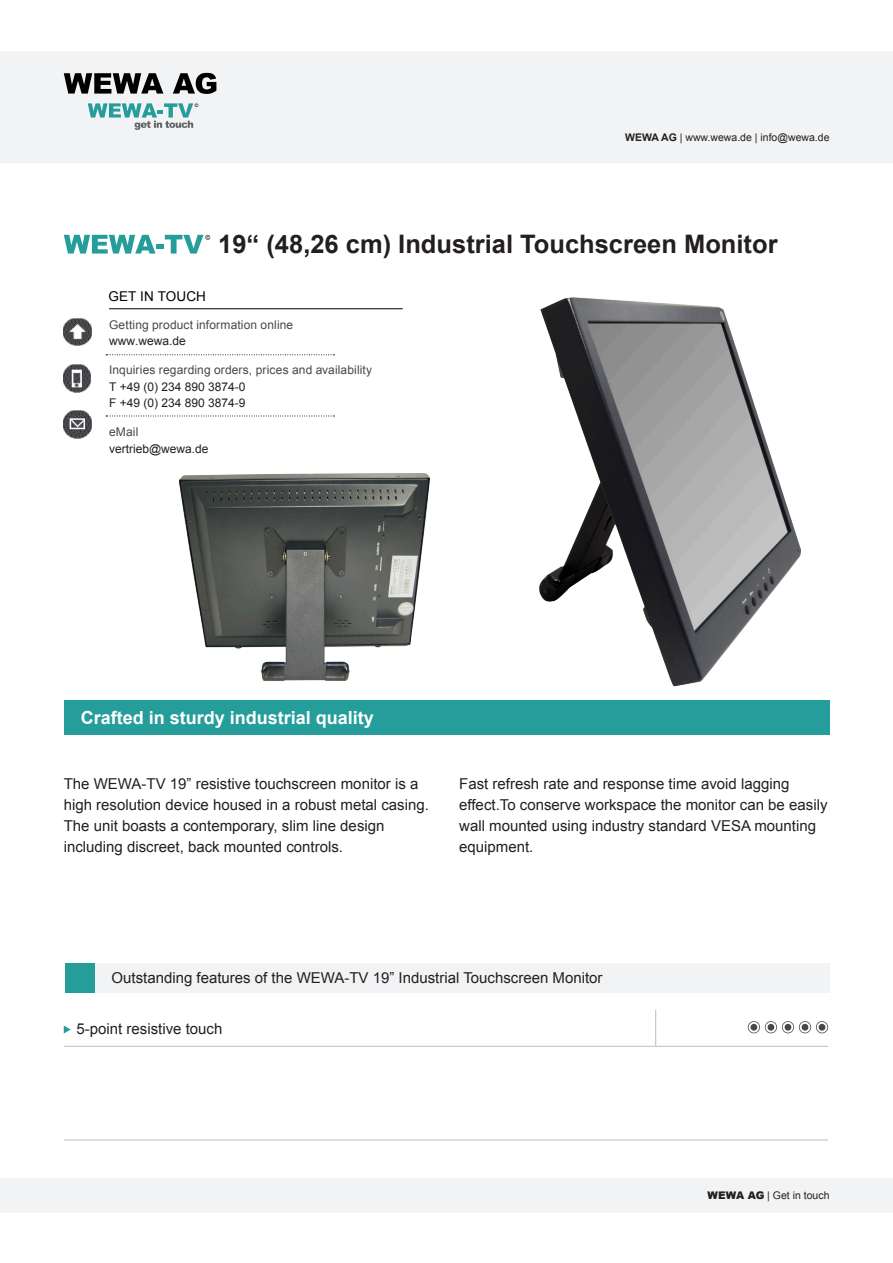
<style>
.page{position:relative;width:893px;height:1263px;background:#fff}
.page>*{position:absolute;margin:0;border:0;box-sizing:border-box;transform-origin:0 0}
.Level_1_Heading{font:700 25.5px "Arial";color:#231f20}
.Level_2_Headings{font:700 18px "Arial";color:#fff}
.Body_Text{font:15px/21px "Arial";color:#231f20}
.Level_3_Headings{font:15px "Arial";color:#231f20}
.Body___Table_Bullets{font:15px "Arial";color:#231f20}
.t1{font:13.5px "Arial";letter-spacing:.015em;color:#000}
.t2{font:12px "Arial";letter-spacing:.01em;color:#45484b}
.t3{font:12px/16.5px "Arial";color:#231f20}
.t4{font:10.5px "Arial";color:#231f20}
.s1{font-weight:700}
.s2{font-weight:900}
</style>
<div class="page">
<div style="left:0;top:1178px;width:893px;height:34px;background:#f2f3f4"></div>
<div style="left:0;top:52px;width:893px;height:111px;background:#f2f3f4"></div>
<div style="left:64px;top:700px;width:766px;height:35px;background:#259d9b"></div>
<hr style="left:655px;top:1010px;width:1px;height:36px;background:#bcbdc0">
<hr style="left:64px;top:1046px;width:592px;height:1px;background:#bcbdc0">
<hr style="left:656px;top:1046px;width:172px;height:1px;background:#bcbdc0">
<hr style="left:64px;top:1140px;width:592px;height:1px;background:#bcbdc0">
<hr style="left:656px;top:1140px;width:172px;height:1px;background:#bcbdc0">
<svg style="left:64px;top:1025px;width:7px;height:8px"></svg>
<div style="left:94px;top:963px;width:736px;height:29px;background:#f2f3f4"></div>
<div style="left:65px;top:963px;width:30px;height:29px;background:#259d9b"></div>
<svg style="left:64px;top:235px;width:146px;height:19px"></svg>
<img style="left:355px;top:297px;width:446px;height:390px">
<img style="left:178px;top:469px;width:307px;height:218px">
<svg style="left:64px;top:73px;width:99px;height:21px"></svg>
<svg style="left:173px;top:73px;width:43px;height:21px"></svg>
<svg style="left:88px;top:103px;width:110px;height:27px"></svg>
<hr style="left:109px;top:308px;width:294px;height:1px;background:#000">
<img style="left:64px;top:318px;width:27px;height:28px">
<img style="left:64px;top:410px;width:27px;height:28px">
<img style="left:70px;top:418px;width:15px;height:11px">
<img style="left:63px;top:364px;width:28px;height:28px">
<svg style="left:106px;top:354px;width:228px;height:1px"></svg>
<svg style="left:106px;top:416px;width:228px;height:1px"></svg>
<svg style="left:748px;top:1021px;width:80px;height:12px"></svg>
<p class="t4" style="left:625px;top:130px;width:206px"><span class="s1">WEWA AG</span> | www.wewa.de | info@wewa.de</p>
<p class="Level_1_Heading" style="left:218px;top:227px;width:561px">19“ (48,26 cm) Industrial Touchscreen Monitor</p>
<p class="t1" style="left:108px;top:287px;width:99px">GET IN TOUCH</p>
<p class="t2" style="left:109px;top:317px;width:186px">Getting product information online</p>
<p class="t3" style="left:109px;top:333px;width:78px">www.wewa.de</p>
<p class="t2" style="left:109px;top:362px;width:265px">Inquiries regarding orders, prices and availability</p>
<p class="t3" style="left:109px;top:378px;width:138px">T +49 (0) 234 890 3874-0<br>F +49 (0) 234 890 3874-9</p>
<p class="t2" style="left:109px;top:424px;width:31px">eMail</p>
<p class="t3" style="left:109px;top:440px;width:101px">vertrieb@wewa.de</p>
<p class="Level_2_Headings" style="left:81px;top:706px;width:295px">Crafted in sturdy industrial quality</p>
<p class="Body_Text" style="left:64px;top:773px;width:367px">The WEWA-TV 19” resistive touchscreen monitor is a high resolution device housed in a robust metal casing.<br>The unit boasts a contemporary, slim line design including discreet, back mounted controls.</p>
<p class="Body_Text" style="left:459px;top:773px;width:370px">Fast refresh rate and response time avoid lagging effect.To conserve workspace the monitor can be easily wall mounted using industry standard VESA mounting equipment.</p>
<p class="Level_3_Headings" style="left:112px;top:968px;width:493px">Outstanding features of the WEWA-TV 19” Industrial Touchscreen Monitor</p>
<p class="Body___Table_Bullets" style="left:77px;top:1018px;width:147px">5-point resistive touch</p>
<p class="t4" style="left:708px;top:1188px;width:123px"><span class="s2">WEWA AG</span> | Get in touch</p>
</div>
